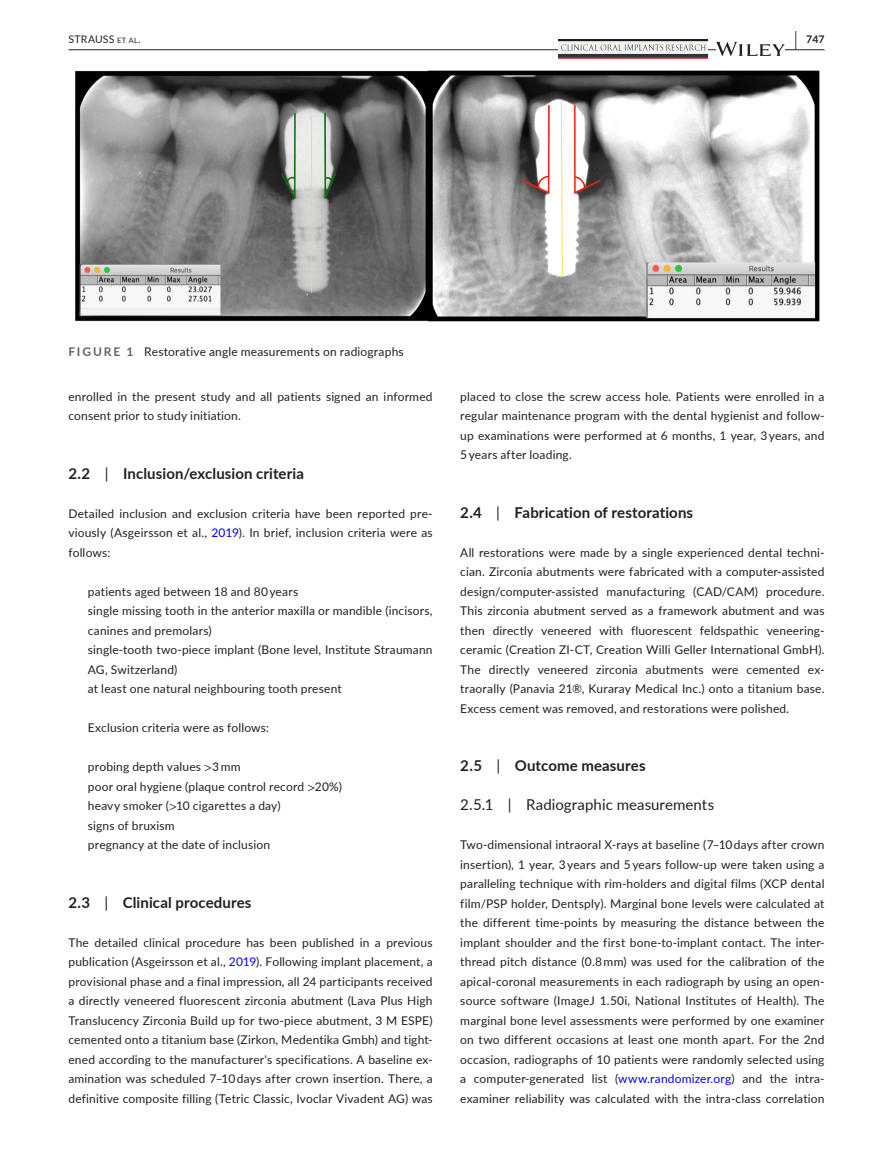
<style>
.page{position:relative;width:893px;height:1174px;background:#fff}
.page>*{position:absolute;margin:0;border:0;box-sizing:border-box;transform-origin:0 0}
.t1{font:700 15px "Lato";letter-spacing:.005em;color:#231f20}
.t2{font:15px "Lato";letter-spacing:.005em;color:#231f20}
.t3{font:12px/19.5px "Lato";letter-spacing:.015em;color:#231f20;text-align:justify}
.t4{font:10.5px "Lato";letter-spacing:.02em;color:#231f20}
.t5{font:700 10.5px "Lato";color:#231f20}
.s1{font-size:7.35px}
.s2{font-size:19.5px}
.s3{font-weight:700;color:#636366}
.s4{font-weight:400}
.s5{color:#00f}
.s6{font-family:"STIX"}
</style>
<div class="page">
<hr style="left:68px;top:49px;width:756px;height:1px;background:#231f20">
<img style="left:559px;top:39px;width:149px;height:20px">
<svg style="left:716px;top:42px;width:69px;height:14px"></svg>
<img style="left:75px;top:70px;width:745px;height:252px">
<p class="t4" style="left:68px;top:31px;width:74px">STRAUSS <span class="s1">et al</span>.</p>
<p class="t5" style="left:795px;top:31px;width:31px"><span class="s2">|</span> 747</p>
<p class="t3" style="left:68px;top:342px;width:337px"><span class="s3">FIGURE 1</span> Restorative angle measurements on radiographs</p>
<p class="t3" style="left:68px;top:386px;width:366px">enrolled in the present study and all patients signed an informed consent prior to study initiation.</p>
<p class="t1" style="left:68px;top:462px;width:237px">2.2 <span class="s4">|</span> Inclusion/exclusion criteria</p>
<p class="t3" style="left:68px;top:503px;width:366px">Detailed inclusion and exclusion criteria have been reported pre&shy;viously (Asgeirsson et al., <span class="s5">2019</span>). In brief, inclusion criteria were as follows:</p>
<p class="t3" style="left:88px;top:581px;width:346px;text-align:left">patients aged between 18 and 80 years<br>single missing tooth in the anterior maxilla or mandible (incisors, canines and premolars)<br>single-tooth two-piece implant (Bone level, Institute Straumann AG, Switzerland)<br>at least one natural neighbouring tooth present</p>
<p class="t3" style="left:88px;top:717px;width:183px">Exclusion criteria were as follows:</p>
<p class="t3" style="left:88px;top:756px;width:256px;text-align:left">probing depth values <span class="s6">&gt;</span>3 mm<br>poor oral hygiene (plaque control record <span class="s6">&gt;</span>20%) heavy smoker (<span class="s6">&gt;</span>10 cigarettes a day)<br>signs of bruxism<br>pregnancy at the date of inclusion</p>
<p class="t1" style="left:68px;top:891px;width:185px">2.3 <span class="s4">|</span> Clinical procedures</p>
<p class="t3" style="left:68px;top:932px;width:366px">The detailed clinical procedure has been published in a previous publication (Asgeirsson et al., <span class="s5">2019</span>). Following implant placement, a provisional phase and a final impression, all 24 participants received a directly veneered fluorescent zirconia abutment (Lava Plus High Translucency Zirconia Build up for two-piece abutment, 3 M ESPE) cemented onto a titanium base (Zirkon, Medentika Gmbh) and tight&shy;ened according to the manufacturer's specifications. A baseline ex&shy;amination was scheduled 7–10 days after crown insertion. There, a definitive composite filling (Tetric Classic, Ivoclar Vivadent AG) was</p>
<p class="t3" style="left:460px;top:386px;width:366px">placed to close the screw access hole. Patients were enrolled in a regular maintenance program with the dental hygienist and follow&shy;up examinations were performed at 6 months, 1 year, 3 years, and 5 years after loading.</p>
<p class="t1" style="left:460px;top:501px;width:234px">2.4 <span class="s4">|</span> Fabrication of restorations</p>
<p class="t3" style="left:460px;top:542px;width:366px">All restorations were made by a single experienced dental techni&shy;cian. Zirconia abutments were fabricated with a computer-assisted design/computer-assisted manufacturing (CAD/CAM) procedure.<br>This zirconia abutment served as a framework abutment and was then directly veneered with fluorescent feldspathic veneering&shy;ceramic (Creation ZI-CT, Creation Willi Geller International GmbH).<br>The directly veneered zirconia abutments were cemented ex&shy;traorally (Panavia 21®, Kuraray Medical Inc.) onto a titanium base.<br>Excess cement was removed, and restorations were polished.</p>
<p class="t1" style="left:460px;top:755px;width:187px">2.5 <span class="s4">|</span> Outcome measures</p>
<p class="t2" style="left:460px;top:794px;width:255px">2.5.1 | Radiographic measurements</p>
<p class="t3" style="left:460px;top:834px;width:366px">Two-dimensional intraoral X-rays at baseline (7–10 days after crown insertion), 1 year, 3 years and 5 years follow-up were taken using a paralleling technique with rim-holders and digital films (XCP dental film/PSP holder, Dentsply). Marginal bone levels were calculated at the different time-points by measuring the distance between the implant shoulder and the first bone-to-implant contact. The inter&shy;thread pitch distance (0.8 mm) was used for the calibration of the apical-coronal measurements in each radiograph by using an open&shy;source software (ImageJ 1.50i, National Institutes of Health). The marginal bone level assessments were performed by one examiner on two different occasions at least one month apart. For the 2nd occasion, radiographs of 10 patients were randomly selected using a computer-generated list (<span class="s5">www.randomizer.org</span>) and the intra&shy;examiner reliability was calculated with the intra-class correlation</p>
</div>
